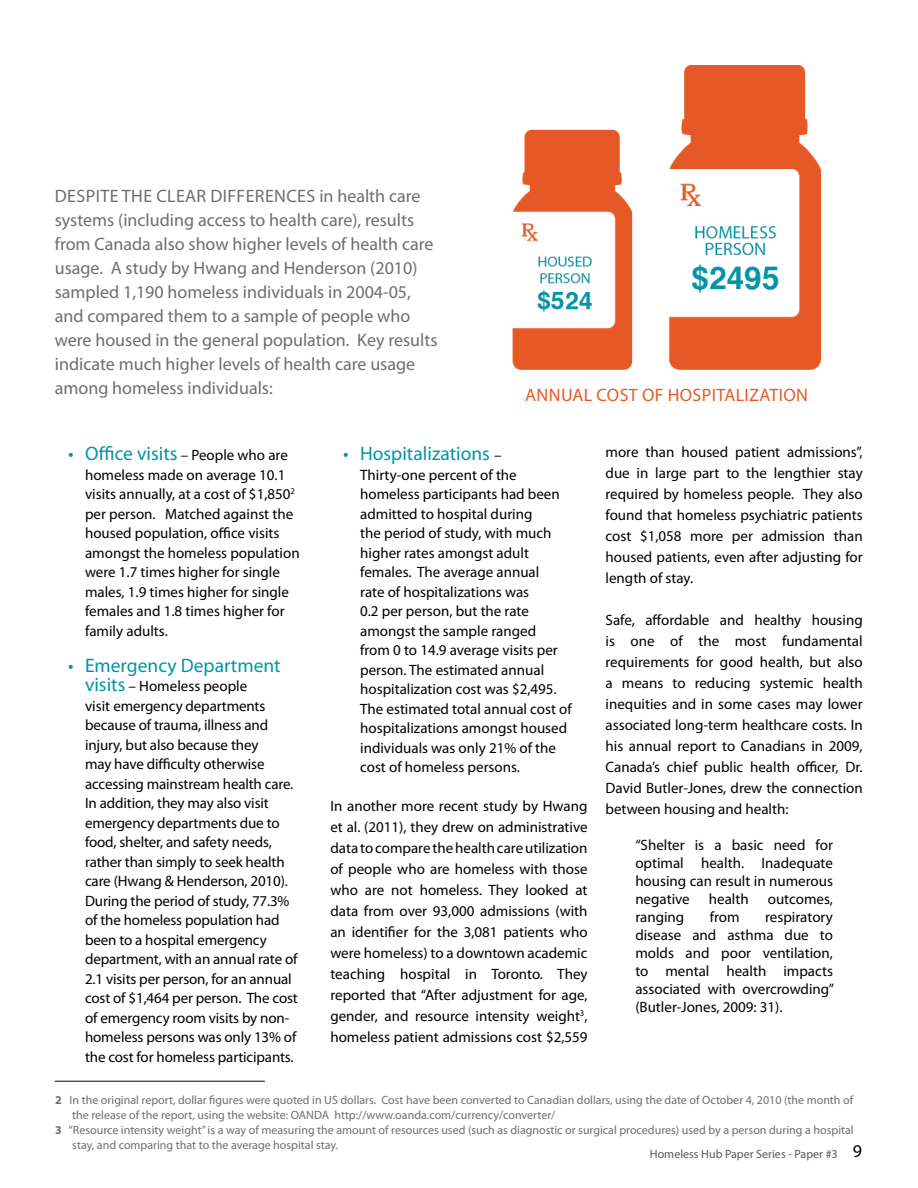
<style>
.page{position:relative;width:918px;height:1188px;background:#fff}
.page>*{position:absolute;margin:0;border:0;box-sizing:border-box;transform-origin:0 0}
.t1{font:19.5px "Myriad Pro";color:#0095a5}
.t2{font:18px/24px "Myriad Pro";color:#6d6e71}
.t3{font:18px "Myriad Pro";letter-spacing:.02em;color:#e85a25}
.t4{font:18px "Myriad Pro";color:#000}
.t5{font:15px/19.5px "Myriad Pro";color:#000;text-align:justify}
.t6{font:12px "Myriad Pro";color:#6d6e71}
.t7{font:12px "Myriad Pro";color:#58595b}
.s1{font-size:15px;color:#000}
.s2{font-size:19.5px;color:#0095a5}
.s3{font-weight:700}
</style>
<div class="page">
<img style="left:512px;top:66px;width:309px;height:304px">
<hr style="left:55px;top:1081px;width:210px;height:1px;background:#000">
<p class="t2" style="left:55px;top:184px;width:384px">Despite th e clear differences in health care systems (including access to health care), results from Canada also show higher levels of health care usage. A study by Hwang and Henderson (2010) sampled 1,190 homeless individuals in 2004-05, and compared them to a sample of people who were housed in the general population. Key results indicate much higher levels of health care usage among homeless individuals:</p>
<p class="t3" style="left:525px;top:384px;width:13px">Ann</p>
<p class="t3" style="left:561px;top:384px;width:246px">ual cost of hospitalization</p>
<h1 class="t1" style="left:68px;top:442px;width:221px">• Office visits <span class="s1">– People who are</span></h1>
<p class="t5" style="left:85px;top:465px;width:216px;text-align:left">homeless made on average 10.1 visits annually, at a cost of $1,850<sup>2 </sup>per person. Matched against the housed population, office visits amongst the homeless population were 1.7 times higher for single males, 1.9 times higher for single females and 1.8 times higher for family adults.</p>
<h1 class="t1" style="left:68px;top:653px;width:214px">• Emergency Department</h1>
<p class="t5" style="left:85px;top:676px;width:214px;text-align:left"><span class="s2">visits</span> – Homeless people<br>visit emergency departments because of trauma, illness and injury, but also because they<br>may have difficulty otherwise accessing mainstream health care.<br>I n addition, they may also visit emergency departments due to food, shelter, and safety needs, rather than simply to seek health care (Hwang &amp; Henderson, 2010).<br>During the period of study, 77.3% of the homeless population had been to a hospital emergency department, with an annual rate of<br>2.1 visits per person, for an annual cost of $1,464 per person. The cost of emergency room visits by non&shy;homeless persons was only 13% of the cost for homeless participants.</p>
<h1 class="t1" style="left:343px;top:442px;width:160px">• Hospitalizations <span class="s1">–</span></h1>
<p class="t5" style="left:360px;top:465px;width:213px;text-align:left">Thirty-one percent of the homeless participants had been admitted to hospital during<br>the period of study, with much higher rates amongst adult females. The average annual<br>rate of hospitalizations was<br>0.2 per person, but the rate amongst the sample ranged<br>from 0 to 14.9 average visits per person. The estimated annual hospitalization cost was $2,495.<br>The estimated total annual cost of hospitalizations amongst housed individuals was only 21% of the cost of homeless persons.</p>
<p class="t5" style="left:330px;top:796px;width:259px;line-height:21px">I n another more recent study by Hwang et al. (2011), they drew on administrative data to compare the health care utilization of people who are homeless with those who are not homeless. They looked at data from over 93,000 admissions (with an identifier for the 3,081 patients who were homeless) to a downtown academic teaching hospital in Toronto. They reported that “After adjustment for age, gender, and resource intensity weight<sup>3</sup>, homeless patient admissions cost $2,559</p>
<p class="t5" style="left:606px;top:441px;width:259px;line-height:21px">more than housed patient admissions”, due in large part to the lengthier stay required by homeless people. They also found that homeless psychiatric patients cost $1,058 more per admission than housed patients, even after adjusting for length of stay.</p>
<p class="t5" style="left:606px;top:609px;width:259px;line-height:21px">Safe, affordable and healthy housing is one of the most fundamental requirements for good health, but also a means to reducing systemic health inequities and in some cases may lower associated long-term healthcare costs. I n his annual report to Canadians in 2009, Canada’s chief public health officer, Dr.<br>David Butler-Jones, drew the connection between housing and health:</p>
<p class="t5" style="left:635px;top:836px;width:199px;line-height:18px">“Shelter is a basic need for optimal health. I nadequate housing can result in numerous negative</p>
<p class="t5" style="left:709px;top:889px;width:41px">health</p>
<p class="t5" style="left:768px;top:889px;width:67px">outcomes,</p>
<p class="t5" style="left:635px;top:907px;width:50px">ranging</p>
<p class="t5" style="left:710px;top:907px;width:31px">from</p>
<p class="t5" style="left:635px;top:908px;width:200px;line-height:18px;text-indent:130px">respiratory disease and asthma due to molds and poor ventilation, to mental health impacts associated with overcrowding” (Butler-Jones, 2009: 31).</p>
<p class="t6" style="left:55px;top:1092px;width:799px"><span class="s3">2</span> I n the original report, dollar figures were quoted in US dollars. Cost have been converted to Canadian dollars, using the date of October 4, 2010 (the month of</p>
<p class="t6" style="left:72px;top:1107px;width:485px">the release of the report, using the website: OANDA http://www.oanda.com/currency/converter/</p>
<p class="t6" style="left:55px;top:1122px;width:800px"><span class="s3">3</span> “Resource intensity weight” is a way of measuring the amount of resources used (such as diagnostic or surgical procedures) used by a person during a hospital</p>
<p class="t6" style="left:72px;top:1137px;width:267px">stay, and comparing that to the average hospital stay.</p>
<p class="t7" style="left:650px;top:1147px;width:189px">Homeless Hub Paper Series - Paper #3</p>
<p class="t4" style="left:853px;top:1140px;width:11px">9</p>
</div>
